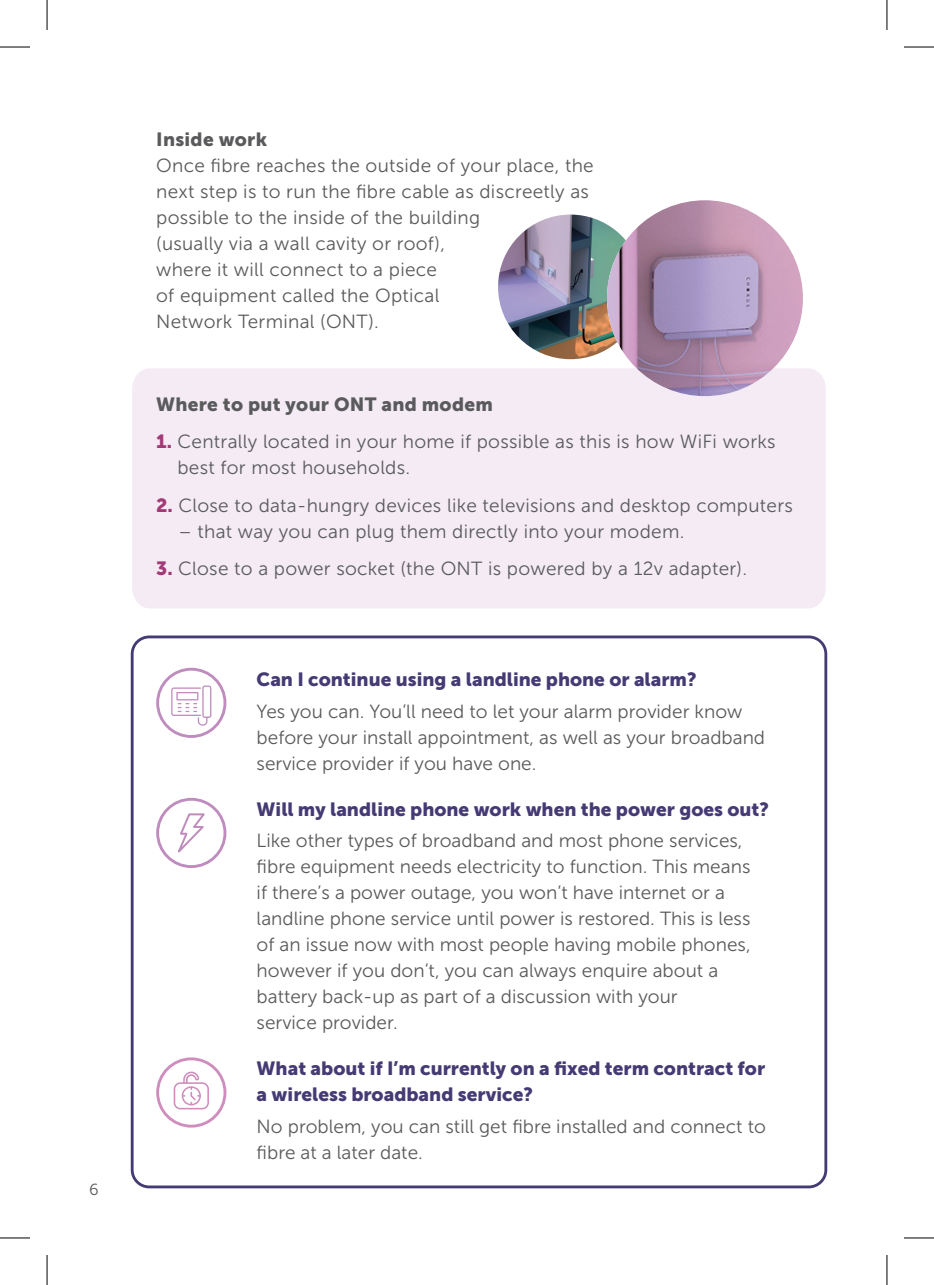
<style>
.page{position:relative;width:934px;height:1285px;background:#fff}
.page>*{position:absolute;margin:0;border:0;box-sizing:border-box;transform-origin:0 0}
.t1{font:19px/26px "Museo Sans 300";color:#5a5a5c}
.t2{font:19px/26px "Museo Sans 900";color:#453a73}
.t3{font:19px "Museo Sans 900";letter-spacing:.015em;color:#5a5a5c}
.t4{font:16px "Museo Sans 300";color:#5a5a5c}
.s1{font-family:"Museo Sans 900";color:#a33a76}
</style>
<div class="page">
<div style="left:132px;top:368px;width:693px;height:240px;background:#f4ebf5"></div>
<div style="left:131px;top:635px;width:695px;height:553px;border:3px solid #453a73;border-radius:17px"></div>
<img style="left:498px;top:214px;width:127px;height:145px">
<img style="left:606px;top:200px;width:196px;height:196px;border-radius:98px">
<svg style="left:156px;top:668px;width:70px;height:70px"></svg>
<svg style="left:156px;top:798px;width:70px;height:70px"></svg>
<svg style="left:156px;top:1057px;width:70px;height:70px"></svg>
<hr style="left:0;top:47px;width:30px;height:1px;background:#000">
<hr style="left:903px;top:47px;width:30px;height:1px;background:#000">
<hr style="left:0;top:1237px;width:30px;height:1px;background:#000">
<hr style="left:903px;top:1237px;width:30px;height:1px;background:#000">
<hr style="left:47px;top:0;width:1px;height:30px;background:#000">
<hr style="left:47px;top:1255px;width:1px;height:30px;background:#000">
<hr style="left:886px;top:0;width:1px;height:30px;background:#000">
<hr style="left:886px;top:1255px;width:1px;height:30px;background:#000">
<p class="t4" style="left:89px;top:1181px;width:11px">6</p>
<p class="t3" style="left:156px;top:129px;width:112px">Inside work</p>
<p class="t1" style="left:156px;top:153px;width:439px">Once fibre reaches the outside of your place, the next step is to run the fibre cable as discreetly as possible to the inside of the building<br>(usually via a wall cavity or roof),<br>where it will connect to a piece<br>of equipment called the Optical<br>Network Terminal (ONT).</p>
<p class="t3" style="left:156px;top:394px;width:338px">Where to put your ONT and modem</p>
<p class="t1" style="left:177px;top:429px;width:599px;text-indent:-21px"><span class="s1">1.</span> Centrally located in your home if possible as this is how WiFi works best for most households.</p>
<p class="t1" style="left:156px;top:492px;width:638px"><span class="s1">2.</span> Close to data-hungry devices like televisions and desktop computers</p>
<p class="t1" style="left:178px;top:518px;width:507px">– that way you can plug them directly into your modem.</p>
<p class="t1" style="left:156px;top:556px;width:592px"><span class="s1">3.</span> Close to a power socket (the ONT is powered by a 12v adapter).</p>
<p class="t2" style="left:256px;top:666px;width:441px">Can I continue using a landline phone or alarm?</p>
<p class="t1" style="left:256px;top:698px;width:510px">Yes you can. You’ll need to let your alarm provider know before your install appointment, as well as your broadband service provider if you have one.</p>
<p class="t2" style="left:256px;top:796px;width:513px">Will my landline phone work when the power goes out?</p>
<p class="t1" style="left:256px;top:828px;width:495px">Like other types of broadband and most phone services, fibre equipment needs electricity to function. This means if there’s a power outage, you won’t have internet or a landline phone service until power is restored. This is less of an issue now with most people having mobile phones, however if you don’t, you can always enquire about a battery back-up as part of a discussion with your<br>service provider.</p>
<p class="t2" style="left:256px;top:1055px;width:510px">What about if I’m currently on a fixed term contract for a wireless broadband service?</p>
<p class="t1" style="left:256px;top:1113px;width:510px">No problem, you can still get fibre installed and connect to fibre at a later date.</p>
</div>
